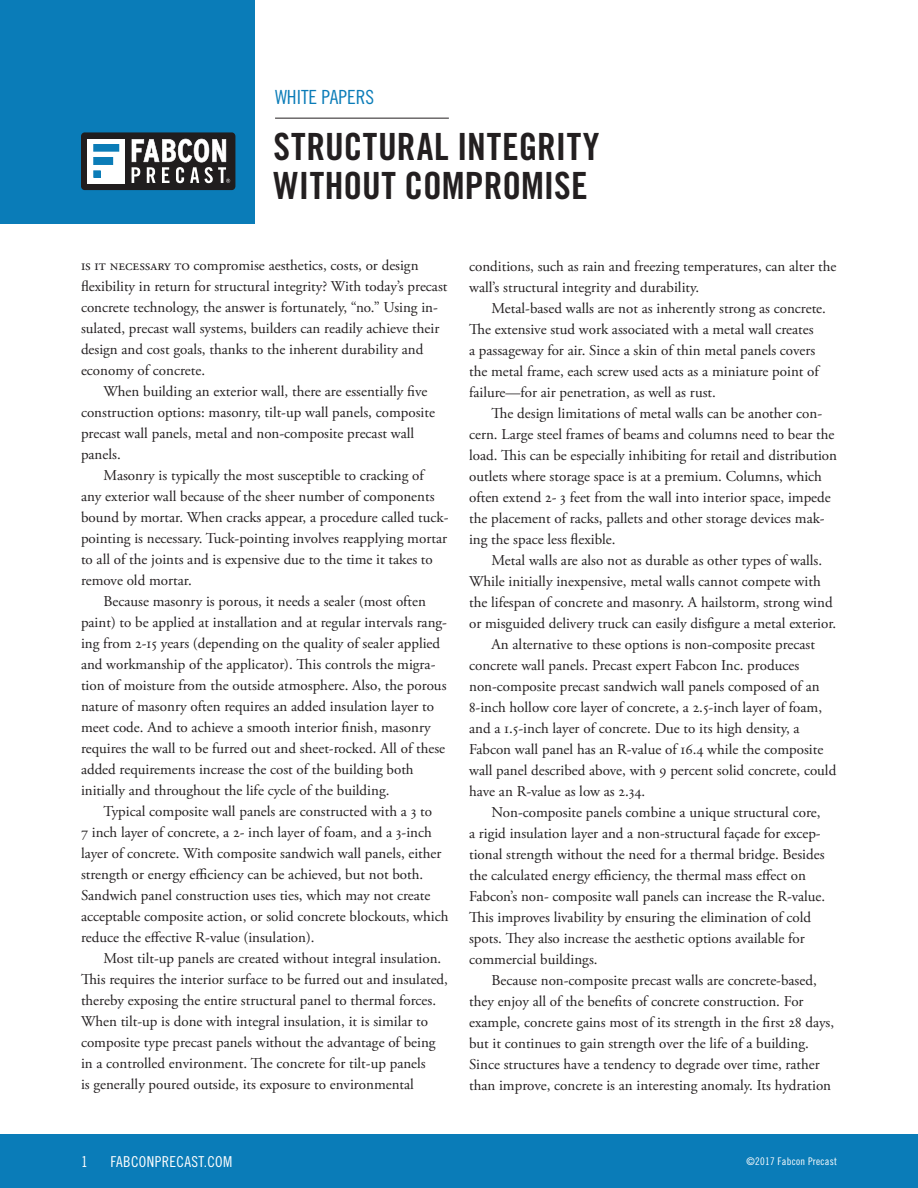
<style>
.page{position:relative;width:918px;height:1188px;background:#fff}
.page>*{position:absolute;margin:0;border:0;box-sizing:border-box;transform-origin:0 0}
.t1{font:37.5px/39px "Trade Gothic Bold Cond Twenty";letter-spacing:.005em;color:#231f20}
.t2{font:19.5px "Trade Gothic Cond Eighteen";color:#0a7cb8}
.t3{font:15px/21px "Adobe Garamond Pro";color:#231f20}
.t4{font:15px "Trade Gothic Cond Eighteen";letter-spacing:.025em;color:#fff}
.t5{font:10.5px "Trade Gothic Cond Eighteen";letter-spacing:.025em;color:#fff}
</style>
<div class="page">
<div style="left:0;top:1134px;width:918px;height:54px;background:#0a7cb8"></div>
<div style="left:0;top:0;width:255px;height:224px;background:#0a7cb8"></div>
<div style="left:81px;top:132px;width:154px;height:58px;background:#201d1e;border-radius:4px"></div>
<div style="left:88px;top:139px;width:37px;height:44px;background:#fff"></div>
<div style="left:94px;top:157px;width:19px;height:7px;background:#0b7cb7"></div>
<div style="left:94px;top:157px;width:19px;height:8px;border:1px solid #0b7cb7"></div>
<div style="left:94px;top:145px;width:25px;height:6px;background:#0b7cb7"></div>
<div style="left:94px;top:144px;width:25px;height:7px;border:1px solid #0b7cb7"></div>
<svg style="left:94px;top:171px;width:6px;height:6px"></svg>
<svg style="left:132px;top:139px;width:98px;height:44px"></svg>
<hr style="left:275px;top:118px;width:174px;height:1px;background:#231f20">
<h2 class="t2" style="left:275px;top:85px;width:101px">WHITE PAPERS</h2>
<h1 class="t1" style="left:274px;top:126px;width:328px">STRUCTURAL INTEGRITY<br>WITHOUT COMPROMISE</h1>
<p class="t3" style="left:81px;top:255px;width:368px">Is it necessary to compromise aesthetics, costs, or design flexibility in return for structural integrity? With today’s precast concrete technology, the answer is fortunately, “no.” Using in&shy;sulated, precast wall systems, builders can readily achieve their design and cost goals, thanks to the inherent durability and economy of concrete.</p>
<p class="t3" style="left:81px;top:381px;width:356px;text-indent:22px">When building an exterior wall, there are essentially five construction options: masonry, tilt-up wall panels, composite precast wall panels, metal and non-composite precast wall panels.</p>
<p class="t3" style="left:81px;top:465px;width:369px;text-indent:22px">Masonry is typically the most susceptible to cracking of<br>any exterior wall because of the sheer number of components bound by mortar. When cracks appear, a procedure called tuck&shy;pointing is necessary. Tuck-pointing involves reapplying mortar to all of the joints and is expensive due to the time it takes to remove old mortar.</p>
<p class="t3" style="left:81px;top:591px;width:368px;text-indent:22px">Because masonry is porous, it needs a sealer (most often paint) to be applied at installation and at regular intervals rang&shy;ing from 2-15 years (depending on the quality of sealer applied and workmanship of the applicator). This controls the migra&shy;tion of moisture from the outside atmosphere. Also, the porous nature of masonry often requires an added insulation layer to meet code. And to achieve a smooth interior finish, masonry requires the wall to be furred out and sheet-rocked. All of these added requirements increase the cost of the building both initially and throughout the life cycle of the building.</p>
<p class="t3" style="left:81px;top:801px;width:369px;text-indent:22px">Typical composite wall panels are constructed with a 3 to<br>7 inch layer of concrete, a 2- inch layer of foam, and a 3-inch layer of concrete. With composite sandwich wall panels, either strength or energy efficiency can be achieved, but not both.<br>Sandwich panel construction uses ties, which may not create acceptable composite action, or solid concrete blockouts, which reduce the effective R-value (insulation).</p>
<p class="t3" style="left:81px;top:948px;width:369px;text-indent:22px">Most tilt-up panels are created without integral insulation.<br>This requires the interior surface to be furred out and insulated, thereby exposing the entire structural panel to thermal forces.<br>When tilt-up is done with integral insulation, it is similar to composite type precast panels without the advantage of being in a controlled environment. The concrete for tilt-up panels<br>is generally poured outside, its exposure to environmental</p>
<p class="t3" style="left:469px;top:256px;width:369px">conditions, such as rain and freezing temperatures, can alter the wall’s structural integrity and durability.</p>
<p class="t3" style="left:469px;top:298px;width:358px;text-indent:22px">Metal-based walls are not as inherently strong as concrete.<br>The extensive stud work associated with a metal wall creates<br>a passageway for air. Since a skin of thin metal panels covers the metal frame, each screw used acts as a miniature point of failure—for air penetration, as well as rust.</p>
<p class="t3" style="left:469px;top:403px;width:369px;text-indent:22px">The design limitations of metal walls can be another con&shy;cern. Large steel frames of beams and columns need to bear the load. This can be especially inhibiting for retail and distribution outlets where storage space is at a premium. Columns, which often extend 2- 3 feet from the wall into interior space, impede the placement of racks, pallets and other storage devices mak&shy;ing the space less flexible.</p>
<p class="t3" style="left:492px;top:550px;width:332px">Metal walls are also not as durable as other types of walls.</p>
<p class="t3" style="left:469px;top:571px;width:353px">While initially inexpensive, metal walls cannot compete with</p>
<p class="t3" style="left:469px;top:592px;width:365px">the lifespan of concrete and masonry. A hailstorm, strong wind</p>
<p class="t3" style="left:469px;top:613px;width:369px">or misguided delivery truck can easily disfigure a metal exterior.</p>
<p class="t3" style="left:492px;top:634px;width:325px">An alternative to these options is non-composite precast</p>
<p class="t3" style="left:469px;top:655px;width:332px">concrete wall panels. Precast expert Fabcon Inc. produces</p>
<p class="t3" style="left:469px;top:676px;width:352px">non-composite precast sandwich wall panels composed of an</p>
<p class="t3" style="left:469px;top:697px;width:355px">8-inch hollow core layer of concrete, a 2.5-inch layer of foam,</p>
<p class="t3" style="left:469px;top:718px;width:332px">and a 1.5-inch layer of concrete. Due to its high density, a</p>
<p class="t3" style="left:469px;top:739px;width:356px">Fabcon wall panel has an R-value of 16.4 while the composite</p>
<p class="t3" style="left:469px;top:760px;width:369px">wall panel described above, with 9 percent solid concrete, could</p>
<p class="t3" style="left:469px;top:781px;width:178px">have an R-value as low as 2.34.</p>
<p class="t3" style="left:492px;top:802px;width:330px">Non-composite panels combine a unique structural core,</p>
<p class="t3" style="left:469px;top:823px;width:353px">a rigid insulation layer and a non-structural façade for excep-</p>
<p class="t3" style="left:469px;top:844px;width:357px">tional strength without the need for a thermal bridge. Besides</p>
<p class="t3" style="left:469px;top:865px;width:338px">the calculated energy efficiency, the thermal mass effect on</p>
<p class="t3" style="left:469px;top:886px;width:358px">Fabcon’s non- composite wall panels can increase the R-value.</p>
<p class="t3" style="left:469px;top:907px;width:344px">This improves livability by ensuring the elimination of cold</p>
<p class="t3" style="left:469px;top:928px;width:337px">spots. They also increase the aesthetic options available for</p>
<p class="t3" style="left:469px;top:949px;width:130px">commercial buildings.</p>
<p class="t3" style="left:492px;top:970px;width:327px">Because non-composite precast walls are concrete-based,</p>
<p class="t3" style="left:469px;top:991px;width:336px">they enjoy all of the benefits of concrete construction. For</p>
<p class="t3" style="left:469px;top:1012px;width:367px">example, concrete gains most of its strength in the first 28 days,</p>
<p class="t3" style="left:469px;top:1033px;width:341px">but it continues to gain strength over the life of a building.</p>
<p class="t3" style="left:469px;top:1054px;width:352px">Since structures have a tendency to degrade over time, rather</p>
<p class="t3" style="left:469px;top:1075px;width:364px">than improve, concrete is an interesting anomaly. Its hydration</p>
<p class="t4" style="left:81px;top:1153px;width:8px">1</p>
<p class="t4" style="left:110px;top:1153px;width:123px">FABCONPRECAST.COM</p>
<p class="t5" style="left:747px;top:1155px;width:92px">©2017 Fabcon Precast</p>
</div>
